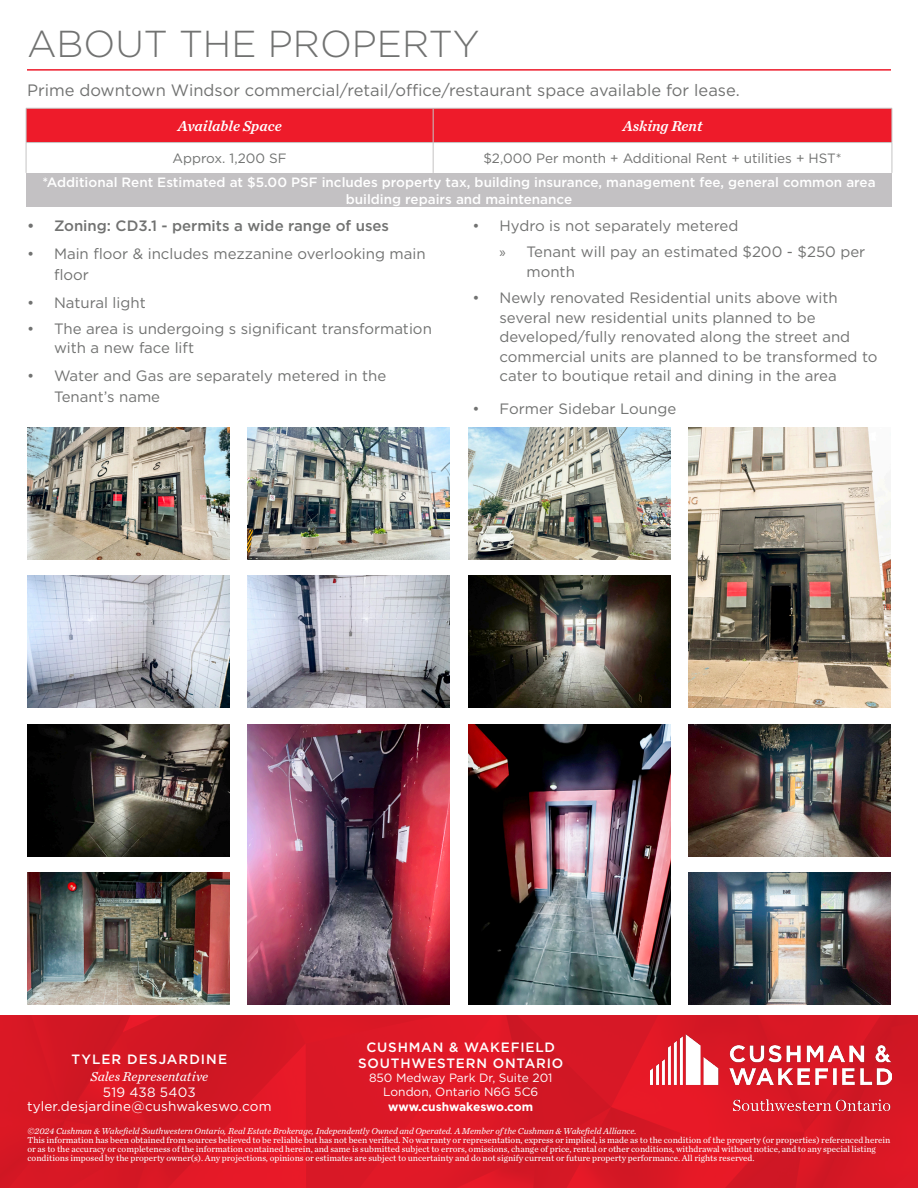
<style>
.page{position:relative;width:918px;height:1188px;background:#fff}
.page>*{position:absolute;margin:0;border:0;box-sizing:border-box;transform-origin:0 0}
.t1{font:300 37.5px "Gotham";color:#717271}
.t2{font:16.5px "Gotham";color:#717271}
.t3{font:15px/19.5px "Gotham";color:#717271}
.t4{font:500 15px "Gotham";color:#717271}
.Body_Text{font:italic 15px "Chronicle Text G2 Semi";color:#fff}
.Body_Text-2{font:500 13.5px/16.5px "Gotham";color:#fff;text-align:center}
.Body_Text-3{font:13.5px "Gotham";color:#717271}
.t5{font:13.5px/14.1px "Gotham";letter-spacing:.01em;color:#fff;text-align:center}
.Body_Text-4{font:500 13.5px/16.2px "Gotham";letter-spacing:.06em;color:#fff;text-align:center}
.t6{font:italic 13.5px "Chronicle Text G2";letter-spacing:.005em;color:#fff}
.Body_Text-5{font:500 13.5px "Gotham";letter-spacing:.08em;color:#fff}
.t7{font:13.5px "Gotham";color:#707271}
.t8{font:12px/14.1px "Gotham";color:#fff;text-align:center}
.t9{font:700 12px "Gotham";letter-spacing:-.01em;color:#fff}
.t10{font:9px/9px "Chronicle Text G2";color:#fff}
.t11{font:italic 9px "Chronicle Text G2";color:#fff}
.s1{font-family:"Myriad Pro"}
</style>
<div class="page">
<img style="left:0;top:1015px;width:918px;height:173px">
<img style="left:650px;top:1034px;width:241px;height:77px">
<hr style="left:27px;top:69px;width:864px;height:2px;background:#ee1b2a">
<img style="left:27px;top:428px;width:203px;height:132px">
<img style="left:248px;top:428px;width:202px;height:132px">
<img style="left:468px;top:428px;width:202px;height:132px">
<img style="left:688px;top:428px;width:203px;height:280px">
<img style="left:27px;top:576px;width:203px;height:132px">
<img style="left:248px;top:576px;width:202px;height:132px">
<img style="left:468px;top:576px;width:202px;height:132px">
<img style="left:27px;top:724px;width:203px;height:132px">
<img style="left:248px;top:724px;width:202px;height:280px">
<img style="left:468px;top:724px;width:202px;height:280px">
<img style="left:688px;top:724px;width:203px;height:132px">
<img style="left:27px;top:872px;width:203px;height:132px">
<img style="left:688px;top:872px;width:203px;height:132px">
<div style="left:27px;top:109px;width:865px;height:33px;background:#ee1b2a"></div>
<div style="left:26px;top:173px;width:866px;height:34px;background:#c3c1c3"></div>
<hr style="left:26px;top:108px;width:407px;height:1px;background:#c5c4c4">
<hr style="left:26px;top:108px;width:1px;height:34px;background:#c5c4c4">
<hr style="left:433px;top:108px;width:459px;height:1px;background:#c5c4c4">
<hr style="left:433px;top:108px;width:1px;height:34px;background:#c5c4c4">
<hr style="left:892px;top:108px;width:1px;height:34px;background:#c5c4c4">
<hr style="left:26px;top:142px;width:407px;height:1px;background:#c5c4c4">
<hr style="left:26px;top:143px;width:1px;height:30px;background:#c5c4c4">
<hr style="left:433px;top:142px;width:459px;height:1px;background:#c5c4c4">
<hr style="left:433px;top:143px;width:1px;height:30px;background:#c5c4c4">
<hr style="left:892px;top:143px;width:1px;height:30px;background:#c5c4c4">
<p class="t1" style="left:27px;top:20px;width:454px">ABOUT THE PROPERTY</p>
<p class="t2" style="left:27px;top:80px;width:714px">Prime downtown Windsor commercial/retail/office/restaurant space available for lease.</p>
<p class="Body_Text" style="left:178px;top:115px;width:106px">Available Space</p>
<p class="Body_Text" style="left:623px;top:115px;width:81px">Asking Rent</p>
<p class="t7" style="left:173px;top:150px;width:116px">Approx. 1,200 SF</p>
<p class="Body_Text-3" style="left:483px;top:150px;width:360px">$2,000 Per month + Additional Rent + utilities + HST*</p>
<p class="Body_Text-2" style="left:42px;top:174px;width:835px">*Additional Rent Estimated at $5.00 PSF includes property tax, building insurance, management fee, general common area building repairs and maintenance</p>
<p class="t4" style="left:27px;top:216px;width:364px">• Zoning: CD3.1 - permits a wide range of uses</p>
<p class="t3" style="left:54px;top:243px;width:373px;line-height:21px;text-indent:-27px">• Main floor &amp; includes mezzanine overlooking main floor</p>
<p class="t3" style="left:27px;top:292px;width:120px">• Natural light</p>
<p class="t3" style="left:54px;top:318px;width:379px;text-indent:-27px">• The area is undergoing s significant transformation with a new face lift</p>
<p class="t3" style="left:54px;top:365px;width:334px;line-height:21px;text-indent:-27px">• Water and Gas are separately metered in the<br>Tenant’s name</p>
<p class="t3" style="left:472px;top:216px;width:267px">• Hydro is not separately metered</p>
<p class="t3" style="left:526px;top:242px;width:340px;text-indent:-27px"><span class="s1">»</span> Tenant will pay an estimated $200 - $250 per month</p>
<p class="t3" style="left:500px;top:288px;width:380px;text-indent:-27px">• Newly renovated Residential units above with several new residential units planned to be developed/fully renovated along the street and commercial units are planned to be transformed to cater to boutique retail and dining in the area</p>
<p class="t3" style="left:472px;top:399px;width:205px">• Former Sidebar Lounge</p>
<h3 class="Body_Text-4" style="left:358px;top:1039px;width:207px">CUSHMAN &amp; WAKEFIELD<br>SOUTHWESTERN ONTARIO</h3>
<h3 class="t8" style="left:369px;top:1071px;width:185px">850 Medway Park Dr, Suite 201<br>London, Ontario N6G 5C6</h3>
<h3 class="t9" style="left:388px;top:1098px;width:146px">www.cushwakeswo.com</h3>
<h3 class="Body_Text-5" style="left:71px;top:1050px;width:157px">TYLER DESJARDINE</h3>
<h3 class="t6" style="left:90px;top:1066px;width:119px">Sales Representative</h3>
<h3 class="t5" style="left:27px;top:1085px;width:246px">519 438 5403 tyler.desjardine@cushwakeswo.com</h3>
<p class="t11" style="left:28px;top:1124px;width:611px">©2024 Cushman &amp; Wakefield Southwestern Ontario, Real Estate Brokerage, Independently Owned and Operated. A Member of the Cushman &amp; Wakefield Alliance.</p>
<p class="t10" style="left:28px;top:1135px;width:864px">This information has been obtained from sources believed to be reliable but has not been verified. No warranty or representation, express or implied, is made as to the condition of the property (or properties) referenced herein or as to the accuracy or completeness of the information contained herein, and same is submitted subject to errors, omissions, change of price, rental or other conditions, withdrawal without notice, and to any special listing conditions imposed by the property owner(s). Any projections, opinions or estimates are subject to uncertainty and do not signify current or future property performance. All rights reserved.</p>
</div>
